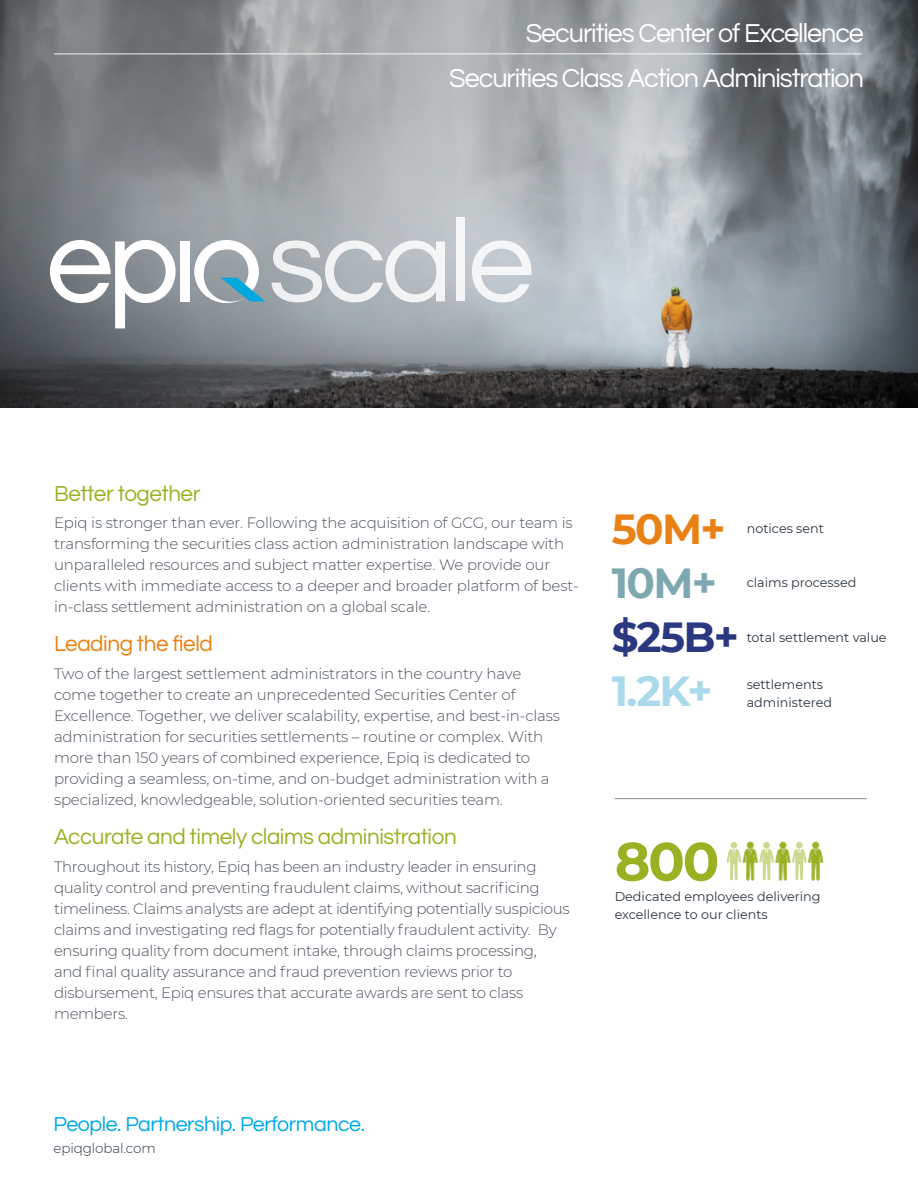
<style>
.page{position:relative;width:918px;height:1188px;background:#fff}
.page>*{position:absolute;margin:0;border:0;box-sizing:border-box;transform-origin:0 0}
.t1{font:120px "Questrial";letter-spacing:-.04em;color:#fff}
.Small_Copy_List__Mon{font:700 54px "Montserrat";color:#9bb124}
.Small_Copy_List__Mon-2{font:700 42px "Montserrat";color:#2a397f}
.Small_Copy_List__Mon-3{font:700 42px "Montserrat";color:#a9d9eb}
.Small_Copy_List__Mon-4{font:700 42px "Montserrat";color:#e98114}
.Small_Copy_List__Mon-5{font:700 42px "Montserrat";color:#7ea8af}
.Top_Page_Label_White{font:27px "Questrial";letter-spacing:-.04em;color:#fff}
.Header_3_Green__Ques{font:22.5px "Questrial";letter-spacing:-.02em;color:#9bb124}
.Header_3_Green__Ques-2{font:22.5px "Questrial";letter-spacing:-.02em;color:#e98114}
.t2{font:21px "Questrial";letter-spacing:-.02em;color:#00a8ec}
.Body_Copy_Dark__Mont{font:300 15px/21px "Montserrat";letter-spacing:-.01em;color:#4b535e}
.Body_Copy_Bullets{font:300 15px/21px "Montserrat";letter-spacing:-.02em;color:#4b535e}
.t3{font:300 13.5px "Montserrat";letter-spacing:-.01em;color:#2b3641}
.Small_Copy_List__Mon-6{font:12.75px/18px "Montserrat";color:#2b3641}
</style>
<div class="page">
<svg style="left:0;top:0;width:918px;height:408px;background:#888e92"></svg>
<hr style="left:54px;top:53px;width:808px;height:2px;background:#fff">
<svg style="left:46px;top:240px;width:226px;height:89px"></svg>
<svg style="left:727px;top:842px;width:96px;height:39px"></svg>
<hr style="left:615px;top:798px;width:252px;height:1px;background:#868890">
<p class="Top_Page_Label_White" style="left:526px;top:20px;width:340px">Securities Center of Excellence</p>
<p class="Top_Page_Label_White" style="left:449px;top:65px;width:416px">Securities Class Action Administration</p>
<h1 class="t1" style="left:268px;top:203px;width:268px">scale</h1>
<p class="Header_3_Green__Ques" style="left:54px;top:482px;width:148px">Better together</p>
<p class="Body_Copy_Dark__Mont" style="left:54px;top:512px;width:526px">Epiq is stronger than ever. Following the acquisition of GCG, our team is transforming the securities class action administration landscape with unparalleled resources and subject matter expertise. We provide our clients with immediate access to a deeper and broader platform of best&shy;in-class settlement administration on a global scale.</p>
<p class="Header_3_Green__Ques-2" style="left:54px;top:633px;width:160px">Leading the field</p>
<p class="Body_Copy_Dark__Mont" style="left:54px;top:663px;width:508px">Two of the largest settlement administrators in the country have come together to create an unprecedented Securities Center of Excellence. Together, we deliver scalability, expertise, and best-in-class administration for securities settlements – routine or complex. With more than 150 years of combined experience, Epiq is dedicated to providing a seamless, on-time, and on-budget administration with a specialized, knowledgeable, solution-oriented securities team.</p>
<p class="Header_3_Green__Ques" style="left:54px;top:826px;width:404px">Accurate and timely claims administration</p>
<p class="Body_Copy_Bullets" style="left:54px;top:856px;width:517px">Throughout its history, Epiq has been an industry leader in ensuring quality control and preventing fraudulent claims, without sacrificing timeliness. Claims analysts are adept at identifying potentially suspicious claims and investigating red flags for potentially fraudulent activity. By ensuring quality from document intake, through claims processing,<br>and final quality assurance and fraud prevention reviews prior to disbursement, Epiq ensures that accurate awards are sent to class members.</p>
<p class="Small_Copy_List__Mon-4" style="left:612px;top:499px;width:115px">50M+</p>
<p class="Small_Copy_List__Mon-5" style="left:612px;top:553px;width:107px">10M+</p>
<p class="Small_Copy_List__Mon-2" style="left:612px;top:607px;width:129px">$25B+</p>
<p class="Small_Copy_List__Mon-3" style="left:612px;top:661px;width:102px">1.2K+</p>
<p class="Small_Copy_List__Mon-6" style="left:747px;top:519px;width:79px">notices sent</p>
<p class="Small_Copy_List__Mon-6" style="left:747px;top:573px;width:111px">claims processed</p>
<p class="Small_Copy_List__Mon-6" style="left:747px;top:628px;width:141px">total settlement value</p>
<p class="Small_Copy_List__Mon-6" style="left:747px;top:675px;width:87px">settlements administered</p>
<p class="Small_Copy_List__Mon" style="left:615px;top:823px;width:106px">800</p>
<p class="Small_Copy_List__Mon-6" style="left:615px;top:887px;width:207px">Dedicated employees delivering excellence to our clients</p>
<p class="t2" style="left:54px;top:1114px;width:313px">People. Partnership. Performance.</p>
<p class="t3" style="left:54px;top:1139px;width:104px">epiqglobal.com</p>
</div>
